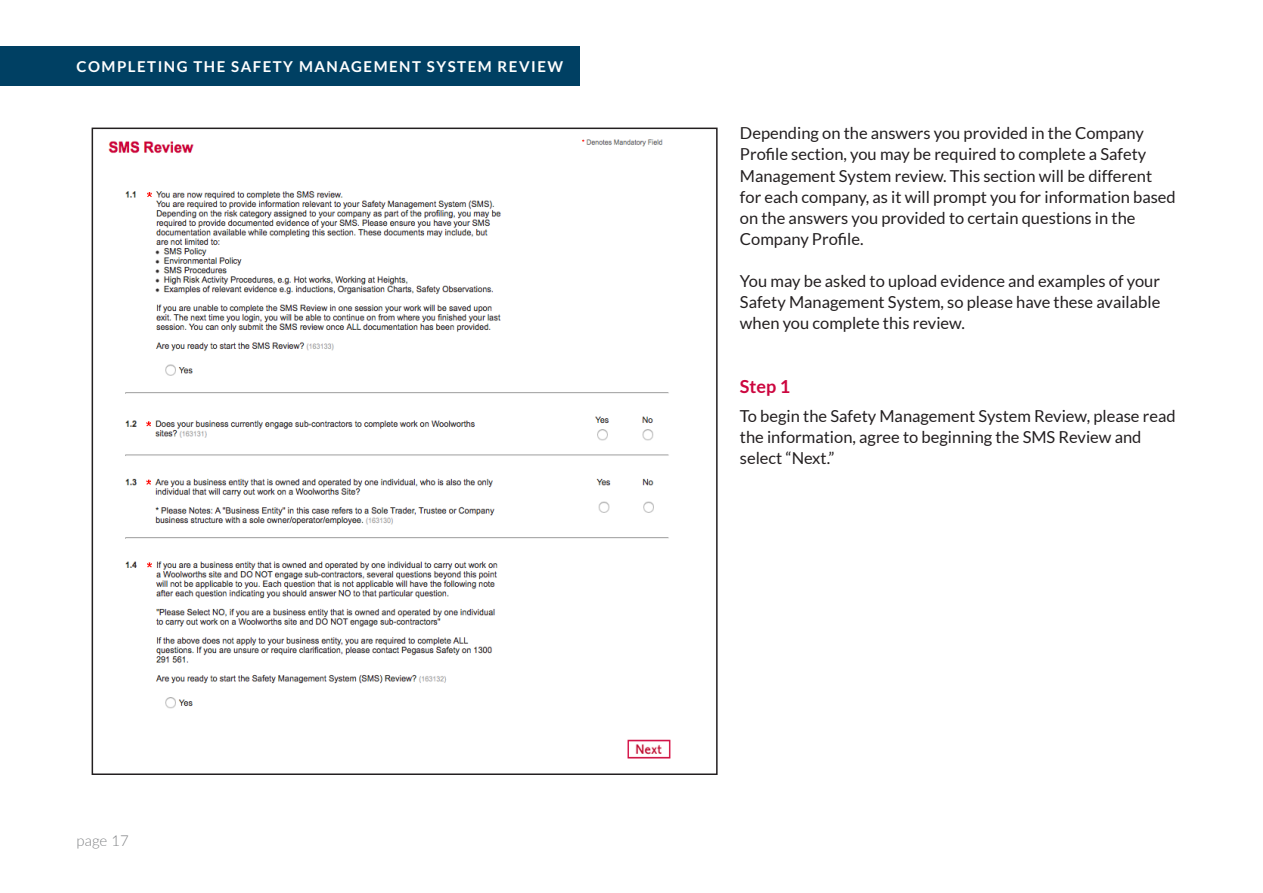
<style>
.page{position:relative;width:1263px;height:893px;background:#fff}
.page>*{position:absolute;margin:0;border:0;box-sizing:border-box;transform-origin:0 0}
.h2-RED{font:700 18px "Lato";color:#cc063f}
.copy-n{font:16.5px/21px "Lato";color:#231f20}
.t1{font:700 15px "Lato";letter-spacing:.1em;color:#fff}
.t2{font:300 15px "Lato";color:#808285}
</style>
<div class="page">
<div style="left:0;top:47px;width:579px;height:39px;background:#004063"></div>
<img style="left:108px;top:139px;width:563px;height:620px">
<p class="t1" style="left:77px;top:58px;width:488px">COMPLETING THE SAFETY MANAGEMENT SYSTEM REVIEW</p>
<p class="t1" style="left:77px;top:58px;width:81px">REGIST R</p>
<p class="t1" style="left:194px;top:58px;width:139px">YOUR COMPANY</p>
<p class="t2" style="left:77px;top:830px;width:54px">page 17</p>
<p class="copy-n" style="left:740px;top:123px;width:437px">Depending on the answers you provided in the Company Profile section, you may be required to complete a Safety Management System review. This section will be different for each company, as it will prompt you for information based on the answers you provided to certain questions in the Company Profile.</p>
<p class="copy-n" style="left:740px;top:270px;width:422px;text-align:justify">You may be asked to upload evidence and examples of your Safety Management System, so please have these available when you complete this review.</p>
<p class="h2-RED" style="left:740px;top:376px;width:52px">Step 1</p>
<p class="copy-n" style="left:740px;top:406px;width:437px">To begin the Safety Management System Review, please read the information, agree to beginning the SMS Review and select “Next.”</p>
</div>
